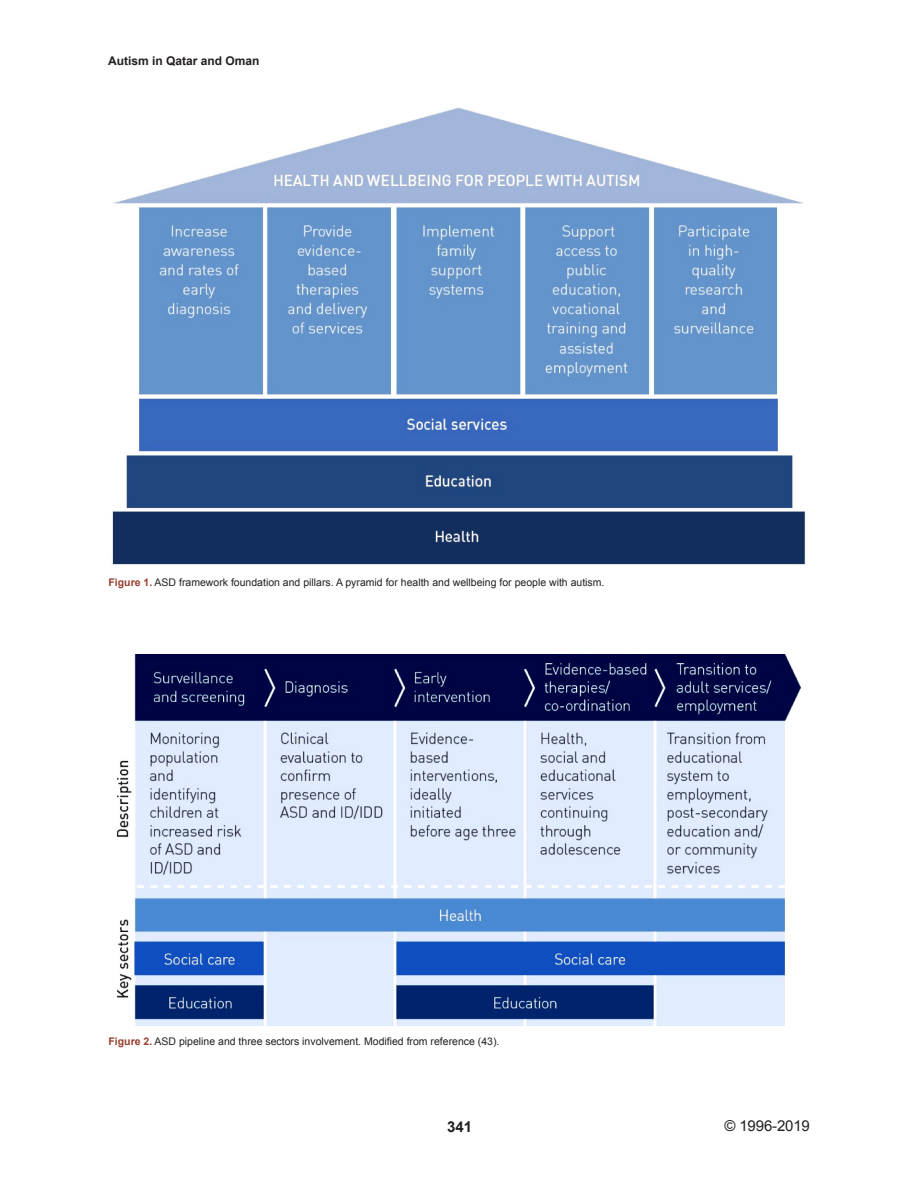
<style>
.page{position:relative;width:918px;height:1188px;background:#fff}
.page>*{position:absolute;margin:0;border:0;box-sizing:border-box;transform-origin:0 0}
.t1{font:15px "Arial";letter-spacing:-.01em;color:#231f20}
.t2{font:700 15px "Arial";color:#231f20}
.t3{font:700 12px "Arial";color:#231f20}
.Fig_Cap{font:10.5px "Arial";color:#231f20}
.s1{font-weight:700;color:#973e2f}
</style>
<div class="page">
<img style="left:112px;top:108px;width:694px;height:457px">
<img style="left:116px;top:654px;width:686px;height:371px">
<p class="t3" style="left:108px;top:53px;width:153px">Autism in Qatar and Oman</p>
<p class="Fig_Cap" style="left:109px;top:575px;width:498px"><span class="s1">Figure 1.</span> ASD framework foundation and pillars. A pyramid for health and wellbeing for people with autism.</p>
<p class="Fig_Cap" style="left:109px;top:1034px;width:392px"><span class="s1">Figure 2.</span> ASD pipeline and three sectors involvement. Modified from reference (43).</p>
<h1 class="t2" style="left:447px;top:1116px;width:27px">341</h1>
<h1 class="t1" style="left:725px;top:1116px;width:87px">© 1996-2019</h1>
</div>
